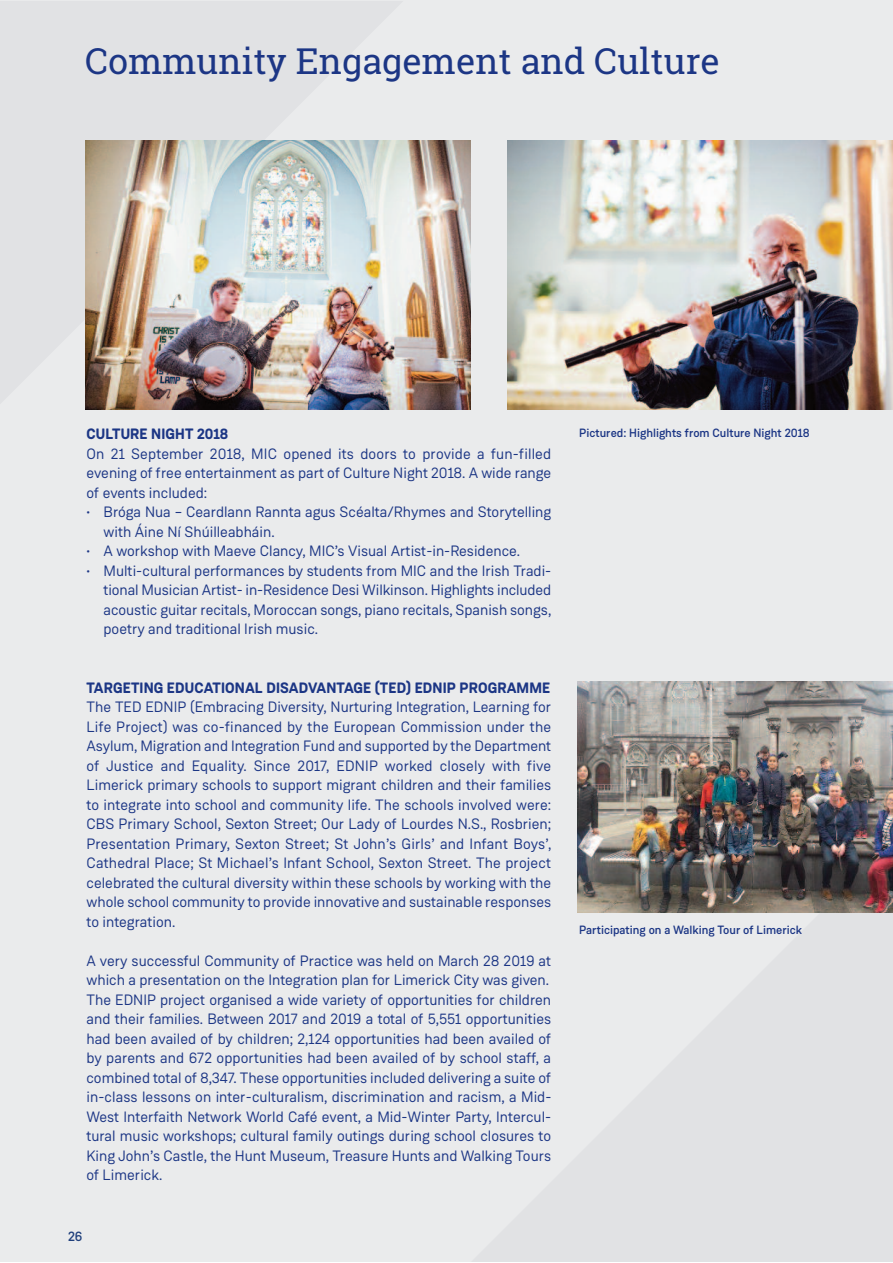
<style>
.page{position:relative;width:893px;height:1263px;background:#fff}
.page>*{position:absolute;margin:0;border:0;box-sizing:border-box;transform-origin:0 0}
.t1{font:36px "Roboto Slab";color:#1c3685}
.t2{font:15px/19.5px "Weissenhof Grotesk";color:#1c3685;text-align:justify}
.t3{font:700 15px "Weissenhof Grotesk";letter-spacing:.01em;color:#1c3685}
.t4{font:500 13.5px "Weissenhof Grotesk";color:#1f3f7c}
.t5{font:500 12px "Weissenhof Grotesk";color:#1c3685}
</style>
<div class="page">
<div style="left:0;top:1px;width:893px;height:1261px;background:#eaebec"></div>
<img style="left:85px;top:140px;width:386px;height:269px">
<img style="left:507px;top:140px;width:386px;height:269px">
<img style="left:578px;top:681px;width:315px;height:231px">
<h1 class="t1" style="left:85px;top:41px;width:636px">Community Engagement and Culture</h1>
<p class="t3" style="left:87px;top:428px;width:143px">CULTURE NIGHT 2018</p>
<p class="t2" style="left:87px;top:445px;width:466px">On 21 September 2018, MIC opened its doors to provide a fun-filled evening of free entertainment as part of Culture Night 2018. A wide range of events included:</p>
<p class="t2" style="left:104px;top:503px;width:449px;text-indent:-17px">• Bróga Nua – Ceardlann Rannta agus Scéalta/Rhymes and Storytelling with Áine Ní Shúilleabháin.</p>
<p class="t2" style="left:87px;top:542px;width:435px">• A workshop with Maeve Clancy, MIC’s Visual Artist-in-Residence.</p>
<p class="t2" style="left:104px;top:562px;width:449px;text-indent:-17px">• Multi-cultural performances by students from MIC and the Irish Tradi&shy;tional Musician Artist- in-Residence Desi Wilkinson. Highlights included acoustic guitar recitals, Moroccan songs, piano recitals, Spanish songs, poetry and traditional Irish music.</p>
<p class="t3" style="left:87px;top:682px;width:465px">TARGETING EDUCATIONAL DISADVANTAGE (TED) EDNIP PROGRAMME</p>
<p class="t2" style="left:87px;top:698px;width:466px">The TED EDNIP (Embracing Diversity, Nurturing Integration, Learning for Life Project) was co-financed by the European Commission under the Asylum, Migration and Integration Fund and supported by the Department of Justice and Equality. Since 2017, EDNIP worked closely with five Limerick primary schools to support migrant children and their families to integrate into school and community life. The schools involved were:<br>CBS Primary School, Sexton Street; Our Lady of Lourdes N.S., Rosbrien; Presentation Primary, Sexton Street; St John’s Girls’ and Infant Boys’, Cathedral Place; St Michael’s Infant School, Sexton Street. The project celebrated the cultural diversity within these schools by working with the whole school community to provide innovative and sustainable responses to integration.</p>
<p class="t2" style="left:86px;top:952px;width:467px;text-align:left">A very successful Community of Practice was held on March 28 2019 at which a presentation on the Integration plan for Limerick City was given.<br>The EDNIP project organised a wide variety of opportunities for children and their families. Between 2017 and 2019 a total of 5,551 opportunities had been availed of by children; 2,124 opportunities had been availed of by parents and 672 opportunities had been availed of by school staff, a combined total of 8,347. These opportunities included delivering a suite of in-class lessons on inter-culturalism, discrimination and racism, a Mid-West Interfaith Network World Café event, a Mid-Winter Party, Intercul&shy;tural music workshops; cultural family outings during school closures to King John’s Castle, the Hunt Museum, Treasure Hunts and Walking Tours of Limerick.</p>
<p class="t4" style="left:68px;top:1232px;width:16px">26</p>
<p class="t5" style="left:579px;top:428px;width:232px">Pictured: Highlights from Culture Night 2018</p>
<p class="t5" style="left:579px;top:926px;width:224px">Participating on a Walking Tour of Limerick</p>
</div>
